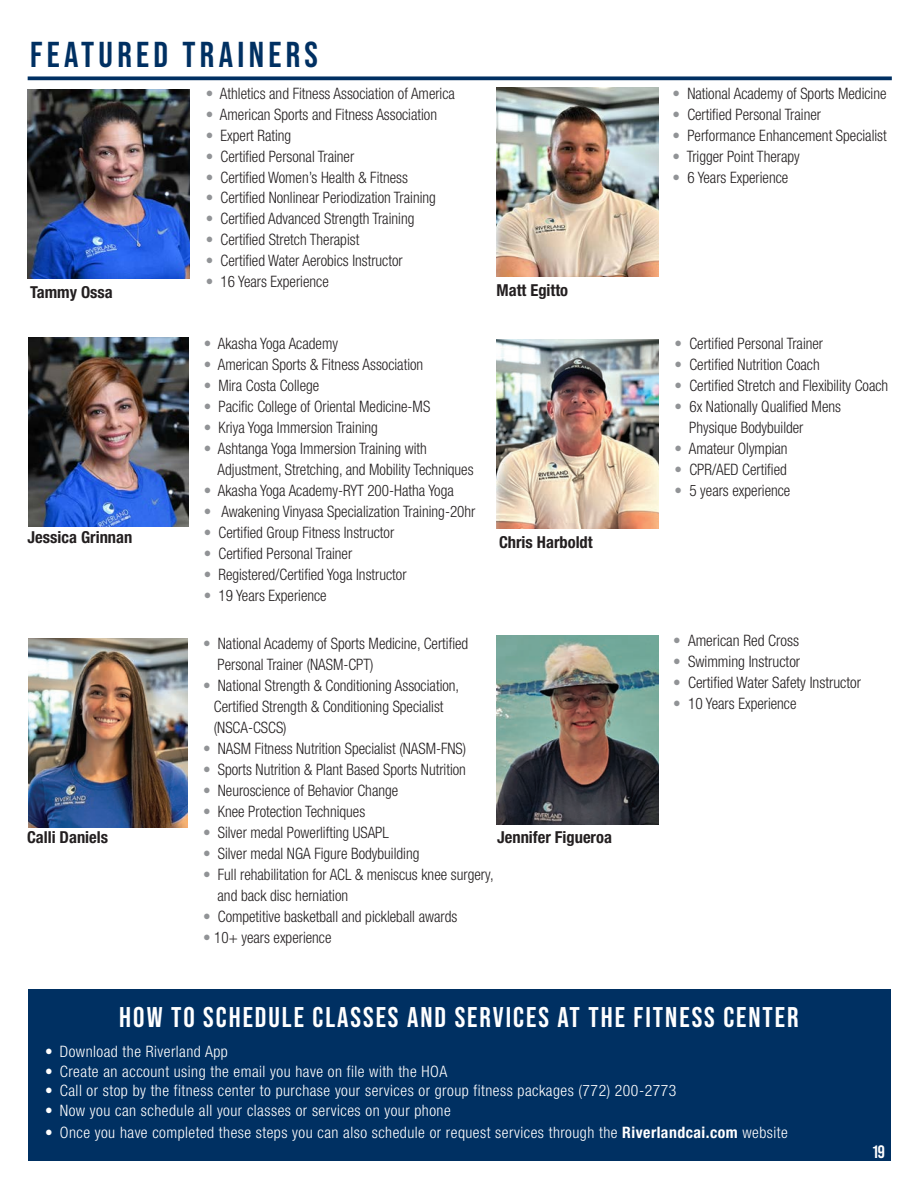
<style>
.page{position:relative;width:918px;height:1188px;background:#fff}
.page>*{position:absolute;margin:0;border:0;box-sizing:border-box;transform-origin:0 0}
.t1{font:700 36px "Bebas Neue Pro";letter-spacing:.12em;color:#003062}
.t2{font:700 28.5px "Bebas Neue Pro";letter-spacing:.07em;color:#fff}
.t3{font:700 18px "Bebas Neue Pro";color:#fff}
.t4{font:700 condensed 16.5px "Helvetica Neue LT Std";color:#231f20}
.t5{font:300 condensed 15.75px/21px "Helvetica Neue LT Std";color:#231f20;scale:.96 1}
.t6{font:300 condensed 15.75px "Helvetica Neue LT Std";letter-spacing:.03em;color:#fff;scale:.96 1}
.t7{font:300 condensed 15.75px "Helvetica Neue LT Std";color:#231f20}
.s1{color:#919396}
.s2{font-weight:700}
</style>
<div class="page">
<img style="left:497px;top:87px;width:162px;height:189px">
<svg style="left:28px;top:76px;width:864px;height:4px;background:#1e4874"></svg>
<img style="left:497px;top:635px;width:162px;height:189px">
<img style="left:28px;top:90px;width:162px;height:189px">
<div style="left:28px;top:989px;width:863px;height:172px;background:#003062"></div>
<img style="left:29px;top:338px;width:159px;height:189px">
<img style="left:497px;top:340px;width:162px;height:189px">
<img style="left:28px;top:638px;width:160px;height:189px">
<p class="t1" style="left:30px;top:34px;width:289px">FEATURED TRAINERS</p>
<p class="t4" style="left:30px;top:282px;width:84px">Tammy Ossa</p>
<p class="t4" style="left:28px;top:527px;width:106px">Jessica Grinnan</p>
<p class="t5" style="left:206px;top:82px;width:261px"><span class="s1">•</span> Athletics and Fitness Association of America</p>
<p class="t5" style="left:206px;top:103px;width:243px"><span class="s1">•</span> American Sports and Fitness Association</p>
<p class="t5" style="left:206px;top:124px;width:91px"><span class="s1">•</span> Expert Rating</p>
<p class="t5" style="left:206px;top:145px;width:156px"><span class="s1">•</span> Certified Personal Trainer</p>
<p class="t5" style="left:206px;top:166px;width:212px"><span class="s1">•</span> Certified Women’s Health &amp; Fitness</p>
<p class="t5" style="left:206px;top:187px;width:241px"><span class="s1">•</span> Certified Nonlinear Periodization Training</p>
<p class="t5" style="left:206px;top:208px;width:219px"><span class="s1">•</span> Certified Advanced Strength Training</p>
<p class="t5" style="left:206px;top:229px;width:162px"><span class="s1">•</span> Certified Stretch Therapist</p>
<p class="t5" style="left:206px;top:250px;width:207px"><span class="s1">•</span> Certified Water Aerobics Instructor</p>
<p class="t5" style="left:206px;top:271px;width:130px"><span class="s1">•</span> 16 Years Experience</p>
<p class="t5" style="left:204px;top:333px;width:141px"><span class="s1">•</span> Akasha Yoga Academy</p>
<p class="t5" style="left:204px;top:354px;width:230px"><span class="s1">•</span> American Sports &amp; Fitness Association</p>
<p class="t5" style="left:204px;top:375px;width:122px"><span class="s1">•</span> Mira Costa College</p>
<p class="t5" style="left:204px;top:396px;width:238px"><span class="s1">•</span> Pacific College of Oriental Medicine-MS</p>
<p class="t5" style="left:204px;top:417px;width:183px"><span class="s1">•</span> Kriya Yoga Immersion Training</p>
<p class="t5" style="left:204px;top:438px;width:234px"><span class="s1">•</span> Ashtanga Yoga Immersion Training with</p>
<p class="t5" style="left:218px;top:459px;width:268px">Adjustment, Stretching, and Mobility Techniques</p>
<p class="t5" style="left:204px;top:480px;width:262px"><span class="s1">•</span> Akasha Yoga Academy-RYT 200-Hatha Yoga</p>
<p class="t5" style="left:204px;top:501px;width:285px"><span class="s1">•</span> Awakening Vinyasa Specialization Training-20hr</p>
<p class="t5" style="left:204px;top:522px;width:200px"><span class="s1">•</span> Certified Group Fitness Instructor</p>
<p class="t5" style="left:204px;top:543px;width:156px"><span class="s1">•</span> Certified Personal Trainer</p>
<p class="t5" style="left:204px;top:564px;width:213px"><span class="s1">•</span> Registered/Certified Yoga Instructor</p>
<p class="t5" style="left:204px;top:585px;width:130px"><span class="s1">•</span> 19 Years Experience</p>
<p class="t4" style="left:497px;top:280px;width:73px">Matt Egitto</p>
<p class="t4" style="left:499px;top:532px;width:95px">Chris Harboldt</p>
<p class="t4" style="left:27px;top:828px;width:83px">Calli Daniels</p>
<p class="t5" style="left:218px;top:633px;width:263px;text-indent:-15px"><span class="s1">•</span> National Academy of Sports Medicine, Certified<br>Personal Trainer (NASM-CPT)</p>
<p class="t5" style="left:203px;top:675px;width:268px"><span class="s1">•</span> National Strength &amp; Conditioning Association,</p>
<p class="t5" style="left:214px;top:696px;width:241px">Certified Strength &amp; Conditioning Specialist</p>
<p class="t5" style="left:214px;top:717px;width:77px">(NSCA-CSCS)</p>
<p class="t5" style="left:203px;top:738px;width:276px"><span class="s1">•</span> NASM Fitness Nutrition Specialist (NASM-FNS)</p>
<p class="t5" style="left:203px;top:759px;width:275px"><span class="s1">•</span> Sports Nutrition &amp; Plant Based Sports Nutrition</p>
<p class="t5" style="left:203px;top:780px;width:205px"><span class="s1">•</span> Neuroscience of Behavior Change</p>
<p class="t5" style="left:203px;top:801px;width:170px"><span class="s1">•</span> Knee Protection Techniques</p>
<p class="t5" style="left:203px;top:822px;width:195px"><span class="s1">•</span> Silver medal Powerlifting USAPL</p>
<p class="t5" style="left:203px;top:843px;width:227px"><span class="s1">•</span> Silver medal NGA Figure Bodybuilding</p>
<p class="t5" style="left:218px;top:864px;width:289px;text-indent:-15px"><span class="s1">•</span> Full rehabilitation for ACL &amp; meniscus knee surgery, and back disc herniation</p>
<p class="t5" style="left:203px;top:906px;width:266px"><span class="s1">•</span> Competitive basketball and pickleball awards</p>
<p class="t5" style="left:203px;top:927px;width:135px"><span class="s1">•</span> 10+ years experience</p>
<p class="t4" style="left:497px;top:828px;width:116px">Jennifer Figueroa</p>
<p class="t5" style="left:673px;top:82px;width:224px"><span class="s1">•</span> National Academy of Sports Medicine</p>
<p class="t5" style="left:673px;top:103px;width:156px"><span class="s1">•</span> Certified Personal Trainer</p>
<p class="t5" style="left:673px;top:124px;width:225px"><span class="s1">•</span> Performance Enhancement Specialist</p>
<p class="t5" style="left:673px;top:145px;width:134px"><span class="s1">•</span> Trigger Point Therapy</p>
<p class="t5" style="left:673px;top:166px;width:122px"><span class="s1">•</span> 6 Years Experience</p>
<p class="t5" style="left:675px;top:333px;width:156px"><span class="s1">•</span> Certified Personal Trainer</p>
<p class="t5" style="left:675px;top:354px;width:153px"><span class="s1">•</span> Certified Nutrition Coach</p>
<p class="t5" style="left:675px;top:375px;width:224px"><span class="s1">•</span> Certified Stretch and Flexibility Coach</p>
<p class="t5" style="left:675px;top:396px;width:175px"><span class="s1">•</span> 6x Nationally Qualified Mens</p>
<p class="t5" style="left:689px;top:417px;width:121px">Physique Bodybuilder</p>
<p class="t5" style="left:675px;top:438px;width:119px"><span class="s1">•</span> Amateur Olympian</p>
<p class="t5" style="left:675px;top:459px;width:118px"><span class="s1">•</span> CPR/AED Certified</p>
<p class="t5" style="left:675px;top:480px;width:122px"><span class="s1">•</span> 5 years experience</p>
<p class="t7" style="left:673px;top:632px;width:127px"><span class="s1">•</span> American Red Cross</p>
<p class="t7" style="left:673px;top:653px;width:129px"><span class="s1">•</span> Swimming Instructor</p>
<p class="t7" style="left:673px;top:674px;width:189px"><span class="s1">•</span> Certified Water Safety Instructor</p>
<p class="t7" style="left:673px;top:695px;width:125px"><span class="s1">•</span> 10 Years Experience</p>
<p class="t2" style="left:119px;top:1001px;width:681px">HOW TO SCHEDULE CLASSES AND SERVICES AT THE FITNESS CENTER</p>
<p class="t6" style="left:45px;top:1043px;width:192px">• Download the Riverland App</p>
<p class="t6" style="left:45px;top:1062px;width:421px">• Create an account using the email you have on file with the HOA</p>
<p class="t6" style="left:45px;top:1082px;width:659px">• Call or stop by the fitness center to purchase your services or group fitness packages (772) 200-2773</p>
<p class="t6" style="left:45px;top:1101px;width:424px">• Now you can schedule all your classes or services on your phone</p>
<p class="t6" style="left:45px;top:1123px;width:775px">• Once you have completed these steps you can also schedule or request services through the <span class="s2">Riverlandcai.com</span> website</p>
<p class="t3" style="left:873px;top:1142px;width:14px">19</p>
</div>
